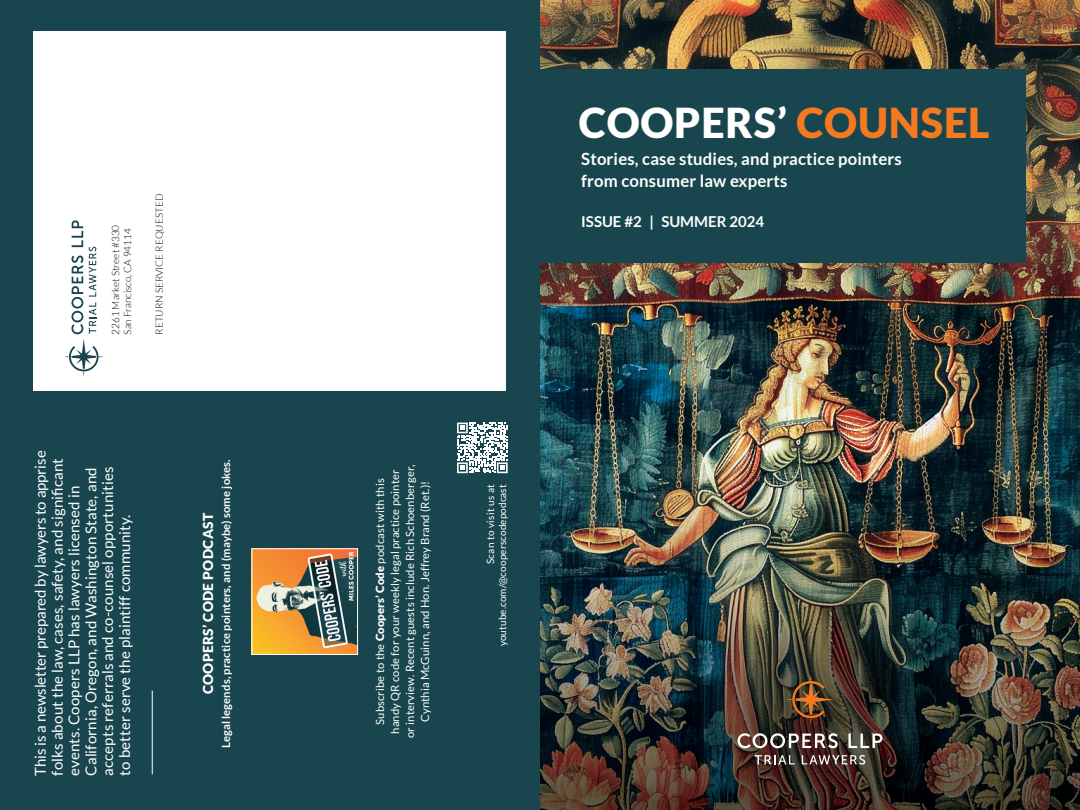
<style>
.page{position:relative;width:1080px;height:810px;background:#fff}
.page>*{position:absolute;margin:0;border:0;box-sizing:border-box;transform-origin:0 0}
.t1{font:900 41.25px "Lato";letter-spacing:.02em;color:#fff}
.t2{font:700 16.88px/21.2px "Lato";letter-spacing:.01em;color:#fff}
.body{font:15px/16.9px "Lato";letter-spacing:.01em;color:#fff}
.t3{font:700 15px "Lato";color:#fff}
.t4{font:900 13.75px "Lato";letter-spacing:.02em;color:#fff}
.t5{font:11.25px/15px "Lato";letter-spacing:.01em;color:#fff;text-align:center}
.t6{font:700 11.25px "Lato";letter-spacing:.01em;color:#fff}
.t7{font:300 10px "Lato";color:#040503}
.t8{font:10px/12px "Lato";letter-spacing:.01em;color:#fff;text-align:right}
.s1{color:#f47921}
.s2{font-weight:900}
</style>
<div class="page">
<img style="left:540px;top:0;width:540px;height:810px">
<div style="left:0;top:0;width:540px;height:810px;background:#19464e"></div>
<div style="left:34px;top:32px;width:472px;height:360px;background:#fff"></div>
<div style="left:540px;top:69px;width:486px;height:193px;background:#19464e"></div>
<svg style="left:64px;top:220px;width:39px;height:156px"></svg>
<img style="left:254px;top:551px;width:102px;height:102px">
<div style="left:252px;top:549px;width:106px;height:106px;border:1px solid #fff"></div>
<svg style="left:738px;top:733px;width:100px;height:15px"></svg>
<svg style="left:848px;top:734px;width:34px;height:14px"></svg>
<svg style="left:754px;top:755px;width:40px;height:9px"></svg>
<svg style="left:802px;top:755px;width:63px;height:10px"></svg>
<svg style="left:786px;top:675px;width:48px;height:50px"></svg>
<hr style="left:152px;top:691px;width:1px;height:83px;background:#fff">
<svg style="left:457px;top:423px;width:51px;height:50px"></svg>
<p class="t7" style="left:110px;top:335px;width:111px;rotate:-90deg">2261 Market Street #330</p>
<p class="t7" style="left:122px;top:335px;width:108px;rotate:-90deg">San Francisco, CA 94114</p>
<p class="t7" style="left:154px;top:335px;width:142px;rotate:-90deg">RETURN SERVICE REQUESTED</p>
<p class="body" style="left:32px;top:776px;width:327px;rotate:-90deg">This is a newsletter prepared by lawyers to apprise folks about the law, cases, safety, and significant events. Coopers LLP has lawyers licensed in California, Oregon, and Washington State, and accepts referrals and co-counsel opportunities to better serve the plaintiff community.</p>
<p class="t6" style="left:220px;top:748px;width:290px;rotate:-90deg">Legal legends, practice pointers, and (maybe) some jokes.</p>
<p class="t4" style="left:200px;top:694px;width:183px;rotate:-90deg">COOPERS’ CODE PODCAST</p>
<p class="t1" style="left:579px;top:99px;width:412px">COOPERS’ <span class="s1">COUNSEL</span></p>
<p class="t2" style="left:581px;top:148px;width:322px">Stories, case studies, and practice pointers from consumer law experts</p>
<p class="t3" style="left:581px;top:213px;width:185px">ISSUE #2 | SUMMER 2024</p>
<p class="t5" style="left:372px;top:738px;width:275px;rotate:-90deg">Subscribe to the <span class="s2">Coopers’ Code</span> podcast with this handy QR code for your weekly legal practice pointer or interview. Recent guests include Rich Schoenberger, Cynthia McGuinn, and Hon. Jeffrey Brand (Ret.)!</p>
<p class="t8" style="left:485px;top:646px;width:163px;rotate:-90deg">Scan to visit us at youtube.com/@cooperscodepodcast</p>
</div>
